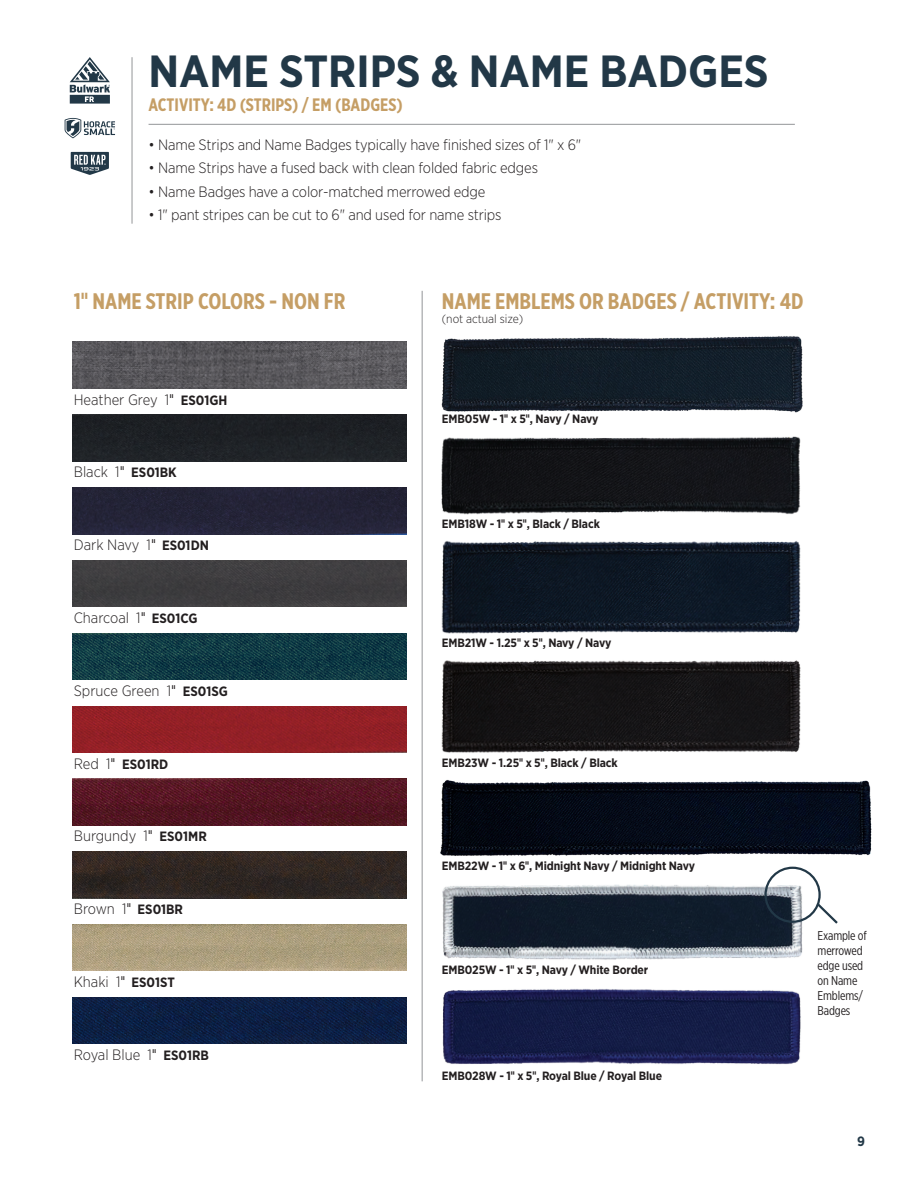
<style>
.page{position:relative;width:918px;height:1188px;background:#fff}
.page>*{position:absolute;margin:0;border:0;box-sizing:border-box;transform-origin:0 0}
.t1{font:700 45px "Gotham Narrow";color:#223847}
.Head_1{font:700 22.5px "Gotham X Narrow";color:#c59e65}
.Head_1-2{font:700 18px "Gotham X Narrow";color:#c59e65}
.Head_1-3{font:300 15px "Gotham Narrow";letter-spacing:-.01em;color:#231f20}
.Trim_Color{font:300 15px "Gotham Narrow";color:#231f20}
.Trim_Color-2{font:700 13.5px "Gotham Narrow";color:#231f20}
.t2{font:700 13.5px "Gotham Narrow";color:#223847}
.Head_1-4{font:12.75px/15px "Gotham X Narrow";letter-spacing:-.01em;color:#231f20}
.Trim_Color-3{font:700 12px "Gotham Narrow";letter-spacing:-.01em;color:#231f20}
.Head_1-5{font:300 12px "Gotham Narrow";color:#231f20}
.s1{font-family:"Trade Gothic LT Std Bd Cn 20";font-weight:400}
.s2{font-family:"Trade Gothic LT Std Cn 18";font-weight:400}
.s3{font-weight:700;font-size:13.5px}
.s4{font-weight:300;font-size:15px}
.s5{font-family:"Trade Gothic LT Std Cn 18";font-weight:400;font-size:15px}
</style>
<div class="page">
<img style="left:440px;top:779px;width:432px;height:77px">
<img style="left:441px;top:660px;width:360px;height:93px">
<img style="left:441px;top:336px;width:362px;height:77px">
<img style="left:441px;top:541px;width:360px;height:93px">
<img style="left:442px;top:989px;width:359px;height:75px">
<img style="left:441px;top:436px;width:360px;height:79px">
<img style="left:442px;top:883px;width:379px;height:77px">
<hr style="left:132px;top:57px;width:1px;height:167px;background:#939598">
<hr style="left:149px;top:124px;width:646px;height:1px;background:#939598">
<hr style="left:422px;top:291px;width:1px;height:790px;background:#939598">
<img style="left:73px;top:633px;width:333px;height:47px">
<div style="left:73px;top:560px;width:333px;height:47px;background:#3f3e40"></div>
<img style="left:73px;top:706px;width:333px;height:46px">
<div style="left:73px;top:488px;width:333px;height:46px;background:#242337"></div>
<img style="left:73px;top:924px;width:333px;height:47px">
<img style="left:73px;top:852px;width:333px;height:46px">
<img style="left:73px;top:779px;width:333px;height:46px">
<img style="left:73px;top:997px;width:333px;height:47px">
<div style="left:73px;top:415px;width:333px;height:46px;background:#1e2126"></div>
<img style="left:73px;top:342px;width:333px;height:46px">
<div style="left:764px;top:867px;width:57px;height:56px;border:2px solid #223847;border-radius:50%"></div>
<svg style="left:815px;top:901px;width:23px;height:25px"></svg>
<svg style="left:65px;top:118px;width:50px;height:20px"></svg>
<svg style="left:71px;top:152px;width:38px;height:23px"></svg>
<svg style="left:70px;top:57px;width:40px;height:47px"></svg>
<p class="t1" style="left:149px;top:44px;width:622px">NAME STRIPS &amp; NAME BADGES</p>
<p class="Head_1-2" style="left:149px;top:94px;width:256px">ACTIVITY: 4D (STRIPS) / EM (BADGES)</p>
<p class="Head_1-3" style="left:149px;top:135px;width:434px">• Name Strips and Name Badges typically have finished sizes of 1" x 6"</p>
<p class="Head_1-3" style="left:149px;top:159px;width:391px">• Name Strips have a fused back with clean folded fabric edges</p>
<p class="Head_1-3" style="left:149px;top:182px;width:338px">• Name Badges have a color-matched merrowed edge</p>
<p class="Head_1-3" style="left:149px;top:206px;width:355px">• 1" pant stripes can be cut to 6" and used for name strips</p>
<p class="Head_1" style="left:74px;top:287px;width:273px">1<span class="s1">"</span> NAME STRIP COLORS - NON FR</p>
<p class="Trim_Color" style="left:74px;top:390px;width:155px">Heather Grey 1<span class="s2">"</span> <span class="s3">ES01GH</span></p>
<p class="Trim_Color" style="left:74px;top:463px;width:105px">Black 1<span class="s2">"</span> <span class="s3">ES01BK</span></p>
<p class="Trim_Color" style="left:74px;top:536px;width:137px">Dark Navy 1<span class="s2">"</span> <span class="s3">ES01DN</span></p>
<p class="Trim_Color" style="left:74px;top:609px;width:125px">Charcoal 1<span class="s2">"</span> <span class="s3">ES01CG</span></p>
<p class="Trim_Color" style="left:74px;top:681px;width:156px">Spruce Green 1<span class="s2">"</span> <span class="s3">ES01SG</span></p>
<p class="Trim_Color-2" style="left:74px;top:756px;width:96px"><span class="s4">Red 1</span><span class="s5">"</span> ES01RD</p>
<p class="Trim_Color" style="left:74px;top:827px;width:135px">Burgundy 1<span class="s2">"</span> <span class="s3">ES01MR</span></p>
<p class="Trim_Color" style="left:74px;top:900px;width:111px">Brown 1<span class="s2">"</span> <span class="s3">ES01BR</span></p>
<p class="Trim_Color" style="left:74px;top:973px;width:103px">Khaki 1<span class="s2">"</span> <span class="s3">ES01ST</span></p>
<p class="Trim_Color" style="left:74px;top:1045px;width:137px">Royal Blue 1<span class="s2">"</span> <span class="s3">ES01RB</span></p>
<p class="Head_1" style="left:442px;top:287px;width:363px">NAME EMBLEMS OR BADGES / ACTIVITY: 4D</p>
<p class="Head_1-5" style="left:442px;top:312px;width:83px">(not actual size)</p>
<p class="Trim_Color-3" style="left:442px;top:412px;width:158px">EMB05W - 1<span class="s1">"</span> x 5<span class="s1">"</span>, Navy / Navy</p>
<p class="Trim_Color-3" style="left:442px;top:516px;width:160px">EMB18W - 1<span class="s1">"</span> x 5<span class="s1">"</span>, Black / Black</p>
<p class="Trim_Color-3" style="left:442px;top:636px;width:171px">EMB21W - 1.25<span class="s1">"</span> x 5<span class="s1">"</span>, Navy / Navy</p>
<p class="Trim_Color-3" style="left:442px;top:755px;width:178px">EMB23W - 1.25<span class="s1">"</span> x 5<span class="s1">"</span>, Black / Black</p>
<p class="Trim_Color-3" style="left:442px;top:858px;width:255px">EMB22W - 1<span class="s1">"</span> x 6<span class="s1">"</span>, Midnight Navy / Midnight Navy</p>
<p class="Trim_Color-3" style="left:442px;top:963px;width:208px">EMB025W - 1<span class="s1">"</span> x 5<span class="s1">"</span>, Navy / White Border</p>
<p class="Trim_Color-3" style="left:442px;top:1068px;width:222px">EMB028W - 1<span class="s1">"</span> x 5<span class="s1">"</span>, Royal Blue / Royal Blue</p>
<p class="Head_1-4" style="left:818px;top:928px;width:51px">Example of merrowed edge used on Name<br>Emblems/<br>Badges</p>
<p class="t2" style="left:857px;top:1133px;width:9px">9</p>
</div>
